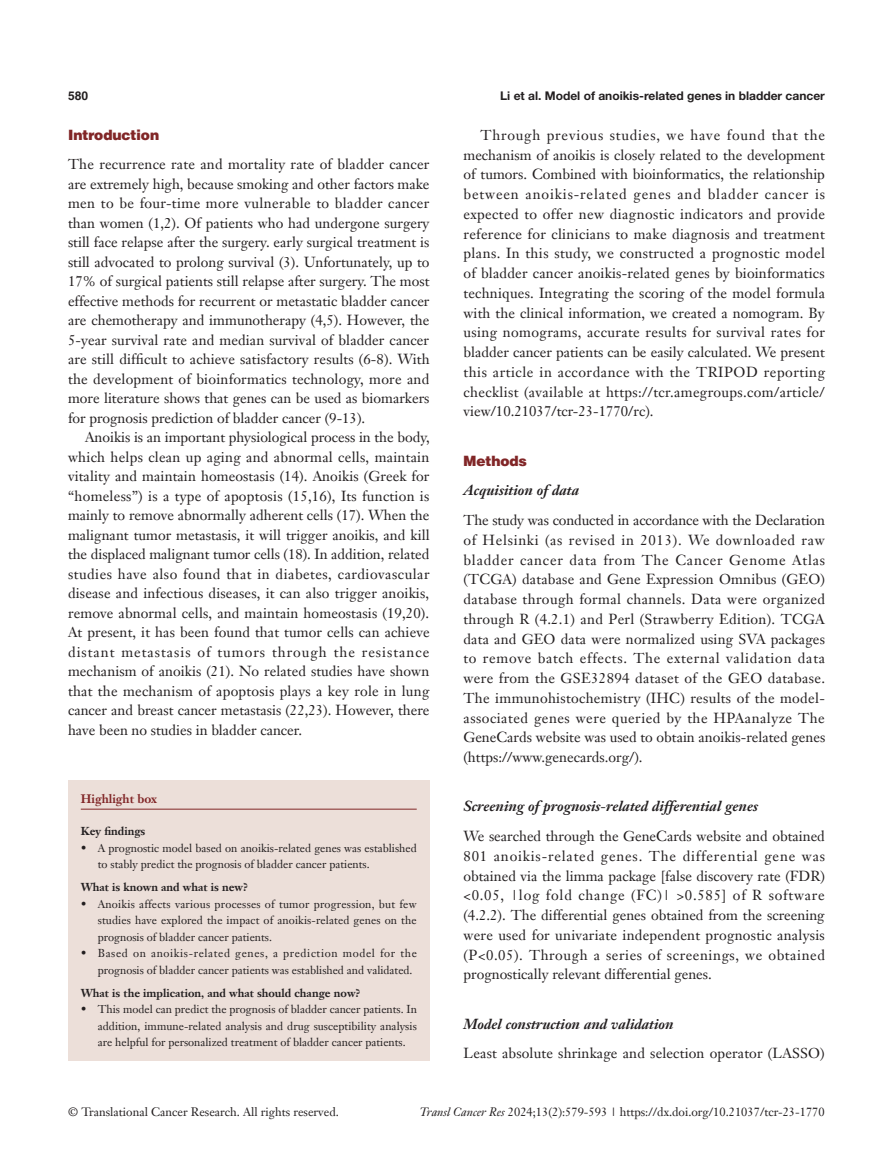
<style>
.page{position:relative;width:893px;height:1170px;background:#fff}
.page>*{position:absolute;margin:0;border:0;box-sizing:border-box;transform-origin:0 0}
.t1{font:14.25px/19.8px "Janson Text LT";color:#231f20;text-align:justify}
._2ji-6_5{font:italic 700 14.25px "Janson Text LT";color:#231f20}
._1ji-zhengti{font:900 14.25px "Helvetica";color:#812627}
._1ji-6_5{font:900 14.25px "Helvetica";color:#812627}
.t2{font:12px "Janson Text LT";color:#231f20}
.t3{font:700 12px "Helvetica Neue LT Pro";color:#231f20}
.Cite{font:700 12px "Janson Text LT";color:#812627}
.t4{font:700 12px "Helvetica";color:#231f20}
.box-zhengwen{font:11.25px/16.5px "Janson Text LT";color:#231f20}
.box-biaoti-1_5mm{font:700 11.25px "Janson Text LT";color:#231f20}
.box-biaoti{font:700 11.25px "Janson Text LT";color:#231f20}
.s1{font-weight:400;font-style:normal}
.s2{font-style:italic}
</style>
<div class="page">
<div style="left:68px;top:779px;width:361px;height:281px;background:#ecdfd9"></div>
<hr style="left:81px;top:808px;width:336px;height:1px;background:#812627">
<p class="t4" style="left:68px;top:88px;width:22px">580</p>
<p class="t3" style="left:500px;top:88px;width:326px">Li et al. Model of anoikis-related genes in bladder cancer</p>
<p class="_1ji-zhengti" style="left:68px;top:126px;width:93px">Introduction</p>
<p class="t1" style="left:68px;top:154px;width:363px">The recurrence rate and mortality rate of bladder cancer are extremely high, because smoking and other factors make men to be four-time more vulnerable to bladder cancer than women (1,2). Of patients who had undergone surgery still face relapse after the surgery. early surgical treatment is still advocated to prolong survival (3). Unfortunately, up to 17% of surgical patients still relapse after surgery. The most effective methods for recurrent or metastatic bladder cancer are chemotherapy and immunotherapy (4,5). However, the 5-year survival rate and median survival of bladder cancer are still difficult to achieve satisfactory results (6-8). With the development of bioinformatics technology, more and more literature shows that genes can be used as biomarkers for prognosis prediction of bladder cancer (9-13).</p>
<p class="t1" style="left:68px;top:427px;width:363px;text-indent:17px">Anoikis is an important physiological process in the body, which helps clean up aging and abnormal cells, maintain vitality and maintain homeostasis (14). Anoikis (Greek for “homeless”) is a type of apoptosis (15,16), Its function is mainly to remove abnormally adherent cells (17). When the malignant tumor metastasis, it will trigger anoikis, and kill the displaced malignant tumor cells (18). In addition, related studies have also found that in diabetes, cardiovascular disease and infectious diseases, it can also trigger anoikis, remove abnormal cells, and maintain homeostasis (19,20).<br>At present, it has been found that tumor cells can achieve distant metastasis of tumors through the resistance mechanism of anoikis (21). No related studies have shown that the mechanism of apoptosis plays a key role in lung cancer and breast cancer metastasis (22,23). However, there have been no studies in bladder cancer.</p>
<p class="Cite" style="left:81px;top:790px;width:78px">Highlight box</p>
<p class="box-biaoti" style="left:81px;top:824px;width:66px">Key findings</p>
<p class="box-zhengwen" style="left:98px;top:839px;width:320px;text-indent:-17px">• A prognostic model based on anoikis-related genes was established to stably predict the prognosis of bladder cancer patients.</p>
<p class="box-biaoti-1_5mm" style="left:81px;top:879px;width:169px">What is known and what is new?</p>
<p class="box-zhengwen" style="left:98px;top:895px;width:320px;text-align:justify;text-indent:-17px">• Anoikis affects various processes of tumor progression, but few studies have explored the impact of anoikis-related genes on the prognosis of bladder cancer patients.</p>
<p class="box-zhengwen" style="left:98px;top:944px;width:321px;text-indent:-17px">• Based on anoikis-related genes, a prediction model for the prognosis of bladder cancer patients was established and validated.</p>
<p class="box-biaoti-1_5mm" style="left:81px;top:985px;width:281px">What is the implication, and what should change now?</p>
<p class="box-zhengwen" style="left:98px;top:1000px;width:321px;text-align:justify;text-indent:-17px">• This model can predict the prognosis of bladder cancer patients. In addition, immune-related analysis and drug susceptibility analysis are helpful for personalized treatment of bladder cancer patients.</p>
<p class="t1" style="left:463px;top:125px;width:363px;text-indent:17px">Through previous studies, we have found that the mechanism of anoikis is closely related to the development of tumors. Combined with bioinformatics, the relationship between anoikis-related genes and bladder cancer is expected to offer new diagnostic indicators and provide reference for clinicians to make diagnosis and treatment plans. In this study, we constructed a prognostic model of bladder cancer anoikis-related genes by bioinformatics techniques. Integrating the scoring of the model formula with the clinical information, we created a nomogram. By using nomograms, accurate results for survival rates for bladder cancer patients can be easily calculated. We present this article in accordance with the TRIPOD reporting checklist (available at https://tcr.amegroups.com/article/ view/10.21037/tcr-23-1770/rc).</p>
<p class="_1ji-6_5" style="left:463px;top:451px;width:65px">Methods</p>
<p class="_2ji-6_5" style="left:463px;top:481px;width:117px">Acquisition of data</p>
<p class="t1" style="left:463px;top:510px;width:363px">The study was conducted in accordance with the Declaration of Helsinki (as revised in 2013). We downloaded raw bladder cancer data from The Cancer Genome Atlas (TCGA) database and Gene Expression Omnibus (GEO) database through formal channels. Data were organized through R (4.2.1) and Perl (Strawberry Edition). TCGA data and GEO data were normalized using SVA packages to remove batch effects. The external validation data were from the GSE32894 dataset of the GEO database.<br>The immunohistochemistry (IHC) results of the model&shy;associated genes were queried by the HPAanalyze The GeneCards website was used to obtain anoikis-related genes (https://www.genecards.org/).</p>
<p class="_2ji-6_5" style="left:463px;top:797px;width:296px">Screening of prognosis<span class="s1">-</span>related differential genes</p>
<p class="t1" style="left:463px;top:826px;width:363px">We searched through the GeneCards website and obtained 801 anoikis-related genes. The differential gene was obtained via the limma package [false discovery rate (FDR) &lt;0.05, |log fold change (FC)| &gt;0.585] of R software (4.2.2). The differential genes obtained from the screening were used for univariate independent prognostic analysis (P&lt;0.05). Through a series of screenings, we obtained prognostically relevant differential genes.</p>
<p class="_2ji-6_5" style="left:463px;top:1014px;width:212px">Model construction and validation</p>
<p class="t1" style="left:463px;top:1043px;width:363px">Least absolute shrinkage and selection operator (LASSO)</p>
<p class="t2" style="left:68px;top:1104px;width:272px">© Translational Cancer Research. All rights reserved.</p>
<p class="t2" style="left:420px;top:1104px;width:406px"><span class="s2">Transl Cancer Res</span> 2024;13(2):579-593 | https://dx.doi.org/10.21037/tcr-23-1770</p>
</div>
